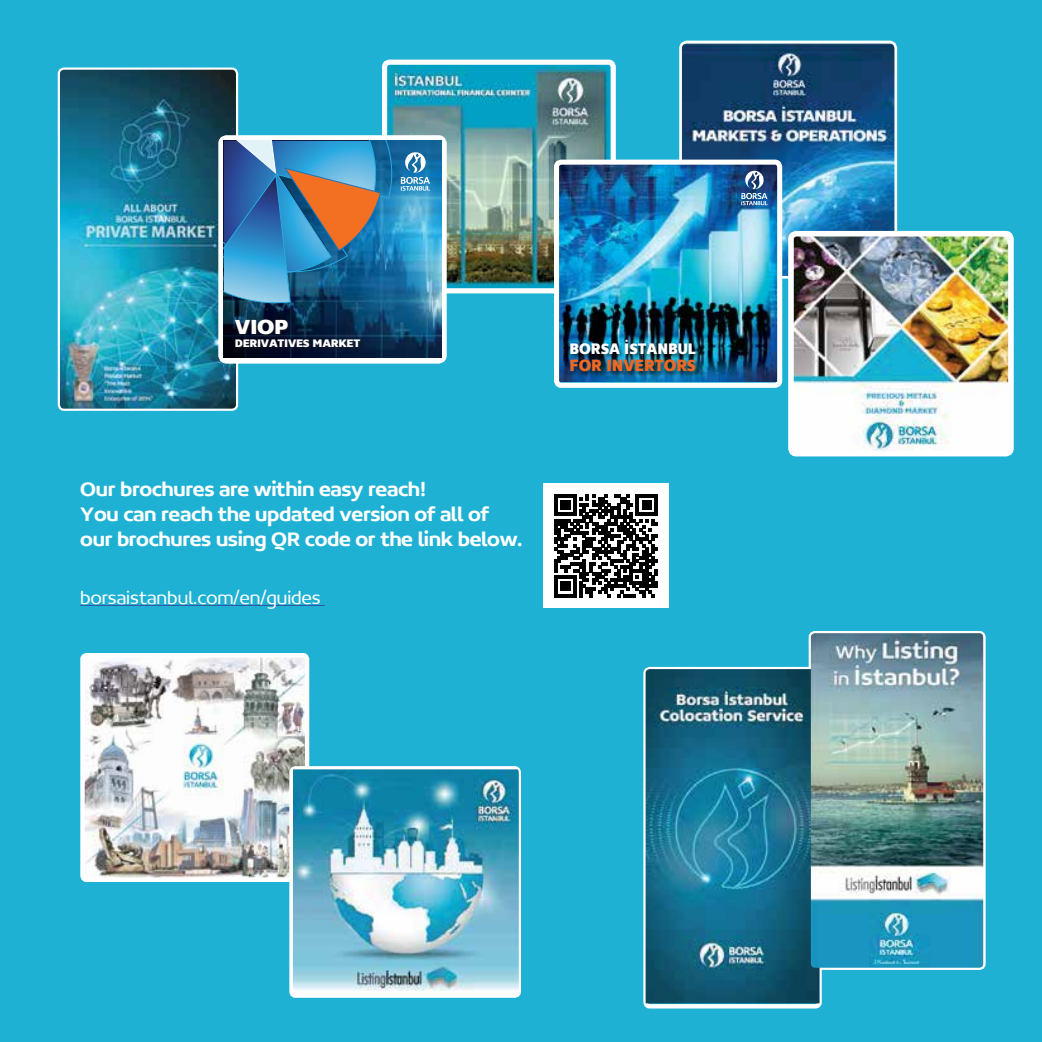
<style>
.page{position:relative;width:1042px;height:1042px;background:#1fb1d3}
.page>*{position:absolute;margin:0;border:0;box-sizing:border-box;transform-origin:0 0}
.t1{font:800 21.53px "Concord";color:#fff}
.t2{font:500 21px/25.2px "Concord";letter-spacing:-.02em;color:#fff}
.t3{font:300 19.07px "Concord";color:#fff}
.t4{font:800 17.32px "Concord";letter-spacing:-.005em;color:#ec6823;scale:.9 1}
.t5{font:800 16.1px "Concord";letter-spacing:-.005em;color:#fff;scale:.9 1}
.t6{font:800 11.55px "Concord";letter-spacing:-.02em;color:#fff}
</style>
<div class="page">
<div style="left:643px;top:667px;width:179px;height:341px;border:4px solid #fff;border-radius:4px"></div>
<hr style="left:80px;top:605px;width:245px;height:1px;background:#3953a4">
<div style="left:58px;top:67px;width:180px;height:344px;border:4px solid #fff;border-radius:4px"></div>
<div style="left:808px;top:631px;width:177px;height:339px;border:4px solid #fff;border-radius:4px"></div>
<img style="left:388px;top:66px;width:222px;height:221px">
<div style="left:382px;top:60px;width:234px;height:233px;border:5px solid #fff;border-radius:5px"></div>
<svg style="left:676px;top:40px;width:237px;height:255px"></svg>
<div style="left:679px;top:41px;width:218px;height:238px;border:5px solid #fff;border-radius:5px"></div>
<img style="left:85px;top:658px;width:219px;height:219px">
<div style="left:80px;top:653px;width:229px;height:229px;border:4px solid #fff;border-radius:4px"></div>
<div style="left:289px;top:766px;width:232px;height:232px;border:4px solid #fff;border-radius:4px"></div>
<img style="left:645px;top:669px;width:174px;height:334px">
<img style="left:60px;top:70px;width:176px;height:339px">
<img style="left:811px;top:633px;width:172px;height:334px">
<img style="left:682px;top:43px;width:212px;height:233px">
<img style="left:293px;top:769px;width:226px;height:226px">
<img style="left:795px;top:238px;width:211px;height:211px">
<div style="left:788px;top:231px;width:225px;height:225px;border:6px solid #fff;border-radius:5px"></div>
<div style="left:544px;top:483px;width:124px;height:125px;background:#fff"></div>
<svg style="left:554px;top:494px;width:104px;height:103px"></svg>
<img style="left:560px;top:166px;width:216px;height:216px">
<div style="left:554px;top:160px;width:228px;height:228px;border:5px solid #fff;border-radius:5px"></div>
<svg style="left:741px;top:170px;width:26px;height:35px"></svg>
<img style="left:566px;top:336px;width:137px;height:47px">
<div style="left:218px;top:135px;width:229px;height:229px;border:6px solid #fff;border-radius:5px"></div>
<img style="left:224px;top:141px;width:217px;height:217px">
<div style="left:234px;top:318px;width:57px;height:19px;background:#231f20;opacity:.7"></div>
<div style="left:234px;top:338px;width:129px;height:12px;background:#231f20;opacity:.7"></div>
<svg style="left:401px;top:151px;width:29px;height:40px"></svg>
<svg style="left:224px;top:141px;width:170px;height:164px;background:#487ea3"></svg>
<p class="t1" style="left:235px;top:313px;width:55px">VIOP</p>
<p class="t6" style="left:235px;top:336px;width:127px">DERIVATIVES MARKET</p>
<p class="t2" style="left:80px;top:476px;width:444px">Our brochures are within easy reach!<br>You can reach the updated version of all of our brochures using QR code or the link below.</p>
<p class="t3" style="left:80px;top:586px;width:242px">borsaistanbul.com/en/guides</p>
<p class="t5" style="left:569px;top:339px;width:142px">BORSA İSTANBUL</p>
<p class="t4" style="left:569px;top:355px;width:142px">FOR INVERTORS</p>
</div>
